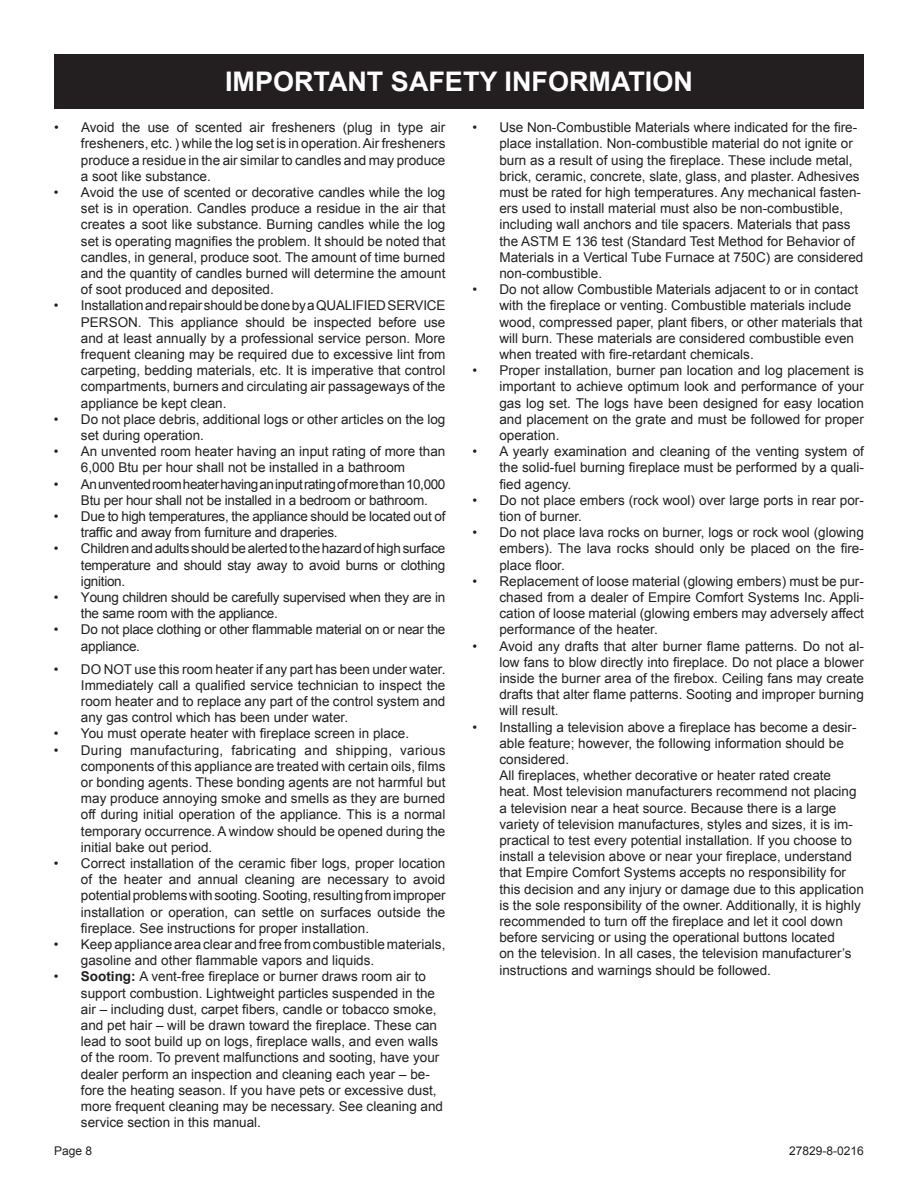
<style>
.page{position:relative;width:918px;height:1188px;background:#fff}
.page>*{position:absolute;margin:0;border:0;box-sizing:border-box;transform-origin:0 0}
.t1{font:700 27px "Arial";color:#fff}
.t2{font:13.5px/16.2px "Arial";color:#231f20;text-align:justify}
.t3{font:13.5px/16.2px "Arial";letter-spacing:-.02em;color:#231f20}
.t4{font:12px "Arial";color:#231f20}
.s1{font-weight:700}
</style>
<div class="page">
<div style="left:54px;top:54px;width:810px;height:54px;background:#231f20"></div>
<h1 class="t1" style="left:225px;top:63px;width:469px">IMPORTANT SAFETY INFORMATION</h1>
<p class="t2" style="left:81px;top:119px;width:366px;text-indent:-27px">• Avoid the use of scented air fresheners (plug in type air fresheners, etc. ) while the log set is in operation. Air fresheners produce a residue in the air similar to candles and may produce a soot like substance.</p>
<p class="t2" style="left:81px;top:184px;width:366px;text-indent:-27px">• Avoid the use of scented or decorative candles while the log set is in operation. Candles produce a residue in the air that creates a soot like substance. Burning candles while the log set is operating magnifies the problem. It should be noted that candles, in general, produce soot. The amount of time burned and the quantity of candles burned will determine the amount of soot produced and deposited.</p>
<p class="t2" style="left:54px;top:298px;width:271px">• Installation and repair should be done by aqualified</p>
<p class="t2" style="left:388px;top:298px;width:10px">service</p>
<p class="t2" style="left:81px;top:314px;width:11px">person</p>
<p class="t2" style="left:499px;top:119px;width:365px;text-align:left;text-indent:-27px">• Use Non-Combustible Materials where indicated for the fire&shy;place installation. Non-combustible material do not ignite or burn as a result of using the fireplace. These include metal, brick, ceramic, concrete, slate, glass, and plaster. Adhesives must be rated for high temperatures. Any mechanical fasten&shy;ers used to install material must also be non-combustible, including wall anchors and tile spacers. Materials that pass the ASTM E 136 test (Standard Test Method for Behavior of Materials in a Vertical Tube Furnace at 750C) are considered non-combustible.</p>
<p class="t2" style="left:499px;top:281px;width:365px;text-align:left;text-indent:-27px">• Do not allow Combustible Materials adjacent to or in contact with the fireplace or venting. Combustible materials include wood, compressed paper, plant fibers, or other materials that will burn. These materials are considered combustible even when treated with fire-retardant chemicals.</p>
<p class="t2" style="left:499px;top:362px;width:366px;text-indent:-27px">• Proper installation, burner pan location and log placement is important to achieve optimum look and performance of your gas log set. The logs have been designed for easy location and placement on the grate and must be followed for proper operation.</p>
<p class="t2" style="left:499px;top:443px;width:366px;text-indent:-27px">• A yearly examination and cleaning of the venting system of the solid-fuel burning fireplace must be performed by a quali&shy;fied agency.</p>
<p class="t2" style="left:499px;top:492px;width:366px;text-indent:-27px">• Do not place embers (rock wool) over large ports in rear por&shy;tion of burner.</p>
<p class="t2" style="left:499px;top:524px;width:366px;text-indent:-27px">• Do not place lava rocks on burner, logs or rock wool (glowing embers). The lava rocks should only be placed on the fire&shy;place floor.</p>
<p class="t2" style="left:499px;top:573px;width:366px;text-indent:-27px">• Replacement of loose material (glowing embers) must be pur&shy;chased from a dealer of Empire Comfort Systems Inc. Appli&shy;cation of loose material (glowing embers may adversely affect performance of the heater.</p>
<p class="t2" style="left:499px;top:638px;width:366px;text-indent:-27px">• Avoid any drafts that alter burner flame patterns. Do not al&shy;low fans to blow directly into fireplace. Do not place a blower inside the burner area of the firebox. Ceiling fans may create drafts that alter flame patterns. Sooting and improper burning will result.</p>
<p class="t2" style="left:499px;top:719px;width:366px;text-align:left;text-indent:-27px">• Installing a television above a fireplace has become a desir&shy;able feature; however, the following information should be considered.<br>All fireplaces, whether decorative or heater rated create heat. Most television manufacturers recommend not placing a television near a heat source. Because there is a large variety of television manufactures, styles and sizes, it is im&shy;practical to test every potential installation. If you choose to install a television above or near your fireplace, understand that Empire Comfort Systems accepts no responsibility for this decision and any injury or damage due to this application is the sole responsibility of the owner. Additionally, it is highly recommended to turn off the fireplace and let it cool down before servicing or using the operational buttons located<br>on the television. In all cases, the television manufacturer’s instructions and warnings should be followed.</p>
<p class="t2" style="left:81px;top:314px;width:366px;text-indent:57px">. This appliance should be inspected before use and at least annually by a professional service person. More frequent cleaning may be required due to excessive lint from carpeting, bedding materials, etc. It is imperative that control compartments, burners and circulating air passageways of the appliance be kept clean.</p>
<p class="t2" style="left:81px;top:411px;width:366px;text-indent:-27px">• Do not place debris, additional logs or other articles on the log set during operation.</p>
<p class="t2" style="left:81px;top:443px;width:366px;text-indent:-27px">• An unvented room heater having an input rating of more than<br>6,000 Btu per hour shall not be installed in a bathroom</p>
<p class="t3" style="left:81px;top:476px;width:366px;text-indent:-27px">• Anunventedroomheaterhavinganinputratingofmorethan10,000<br>Btu per hour shall not be installed in a bedroom or bathroom.</p>
<p class="t3" style="left:81px;top:508px;width:366px;text-indent:-27px">• Due to high temperatures, the appliance should be located out of traffic and away from furniture and draperies.</p>
<p class="t2" style="left:81px;top:541px;width:366px;text-indent:-27px">• Childrenandadults shouldbealertedtothehazardofhighsurface temperature and should stay away to avoid burns or clothing ignition.</p>
<p class="t3" style="left:81px;top:589px;width:366px;text-indent:-27px">• Young children should be carefully supervised when they are in the same room with the appliance.</p>
<p class="t3" style="left:81px;top:622px;width:366px;text-indent:-27px">• Do not place clothing or other flammable material on or near the appliance.</p>
<p class="t2" style="left:81px;top:661px;width:366px;text-indent:-27px">• Do not use this room heater if any part has been under water.<br>Immediately call a qualified service technician to inspect the room heater and to replace any part of the control system and any gas control which has been under water.</p>
<p class="t2" style="left:54px;top:726px;width:357px">• You must operate heater with fireplace screen in place.</p>
<p class="t2" style="left:81px;top:742px;width:366px;text-indent:-27px">• During manufacturing, fabricating and shipping, various components of this appliance are treated with certain oils, films or bonding agents. These bonding agents are not harmful but may produce annoying smoke and smells as they are burned off during initial operation of the appliance. This is a normal temporary occurrence. A window should be opened during the initial bake out period.</p>
<p class="t2" style="left:81px;top:855px;width:366px;text-indent:-27px">• Correct installation of the ceramic fiber logs, proper location of the heater and annual cleaning are necessary to avoid potential problems with sooting. Sooting, resulting from improper installation or operation, can settle on surfaces outside the fireplace. See instructions for proper installation.</p>
<p class="t2" style="left:81px;top:936px;width:366px;text-indent:-27px">• Keep appliance area clear and free from combustible materials, gasoline and other flammable vapors and liquids.</p>
<p class="t2" style="left:81px;top:969px;width:364px;text-align:left;text-indent:-27px">• <span class="s1">Sooting:</span> A vent-free fireplace or burner draws room air to support combustion. Lightweight particles suspended in the air – including dust, carpet fibers, candle or tobacco smoke, and pet hair – will be drawn toward the fireplace. These can lead to soot build up on logs, fireplace walls, and even walls of the room. To prevent malfunctions and sooting, have your dealer perform an inspection and cleaning each year – be&shy;fore the heating season. If you have pets or excessive dust, more frequent cleaning may be necessary. See cleaning and service section in this manual.</p>
<p class="t4" style="left:54px;top:1143px;width:40px">Page 8</p>
<p class="t4" style="left:789px;top:1143px;width:76px">27829-8-0216</p>
</div>
